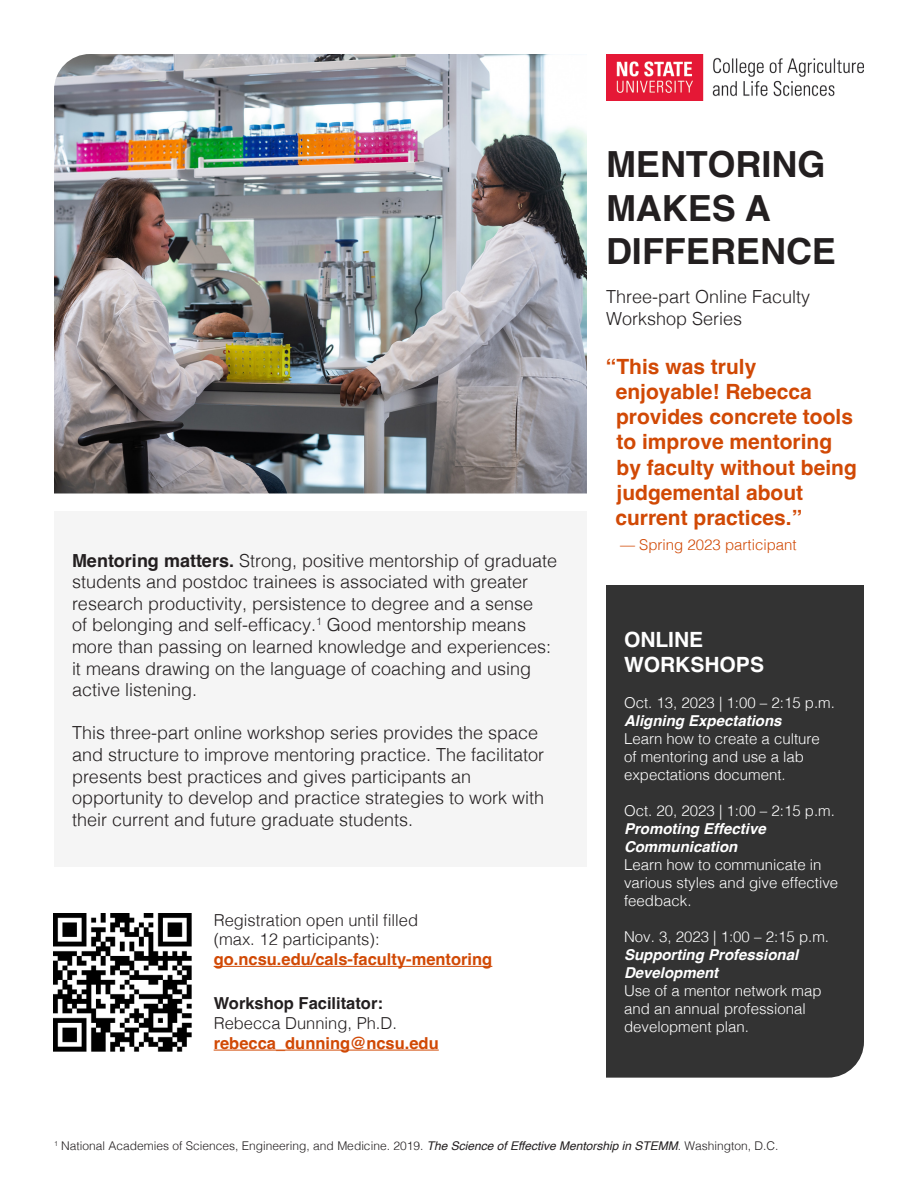
<style>
.page{position:relative;width:918px;height:1188px;background:#fff}
.page>*{position:absolute;margin:0;border:0;box-sizing:border-box;transform-origin:0 0}
.Heading_1{font:700 36px/43.2px "Helvetica";color:#231f20}
.Body_Copy_lg{font:700 21px/25.2px "Helvetica";color:#d14905}
.Heading_2{font:700 21px/25.2px "Helvetica";color:#fff}
.Body_Copy_lg-2{font:300 18px/21.6px "Helvetica";color:#231f20}
.Body_Copy{font:300 16.5px "Helvetica";color:#231f20}
.Body_Copy-2{font:700 16.5px "Helvetica";color:#d14905}
.Body_Copy-3{font:700 16.5px "Helvetica";color:#231f20}
.Body_Copy-4{font:300 15px/18px "Helvetica";color:#fff}
.Body_Copy-5{font:italic 700 15px/18px "Helvetica";color:#fff}
.Body_Copy_lg-3{font:300 15px "Helvetica";color:#d14905}
.Footnote{font:300 12px "Helvetica";color:#231f20}
.s1{font-weight:700}
.s2{font-weight:400;font-style:italic}
</style>
<div class="page">
<img style="left:606px;top:54px;width:258px;height:46px">
<img style="left:54px;top:54px;width:533px;height:440px">
<img style="left:54px;top:914px;width:138px;height:137px">
<div style="left:54px;top:512px;width:533px;height:355px;background:#f5f5f5"></div>
<div style="left:606px;top:585px;width:258px;height:493px;background:#333"></div>
<hr style="left:214px;top:1050px;width:225px;height:1px;background:#d14905">
<hr style="left:214px;top:966px;width:278px;height:1px;background:#d14905">
<p class="Body_Copy_lg-2" style="left:72px;top:548px;width:487px"><span class="s1">Mentoring matters.</span> Strong, positive mentorship of graduate students and postdoc trainees is associated with greater research productivity, persistence to degree and a sense<br>of belonging and self-efficacy.<sup>1</sup> Good mentorship means more than passing on learned knowledge and experiences: it means drawing on the language of coaching and using active listening.</p>
<p class="Body_Copy_lg-2" style="left:72px;top:721px;width:474px">This three-part online workshop series provides the space and structure to improve mentoring practice. The facilitator presents best practices and gives participants an</p>
<p class="Body_Copy_lg-2" style="left:72px;top:786px;width:474px">opportunity to develop and practice strategies to work with their current and future graduate students.</p>
<p class="Body_Copy" style="left:214px;top:906px;width:206px">Registration open until filled</p>
<p class="Body_Copy" style="left:214px;top:925px;width:167px">(max. 12 participants):</p>
<p class="Body_Copy-2" style="left:214px;top:949px;width:280px">go.ncsu.edu/cals-faculty-mentoring</p>
<p class="Body_Copy-3" style="left:214px;top:993px;width:171px">Workshop Facilitator:</p>
<p class="Body_Copy" style="left:214px;top:1009px;width:185px">Rebecca Dunning, Ph.D.</p>
<p class="Body_Copy-2" style="left:214px;top:1033px;width:227px">rebecca_dunning@ncsu.edu</p>
<p class="Heading_1" style="left:606px;top:147px;width:232px">MENTORING<br>MAKES A<br>DIFFERENCE</p>
<p class="Body_Copy_lg-2" style="left:606px;top:285px;width:206px">Three-part Online Faculty<br>Workshop Series</p>
<p class="Body_Copy_lg" style="left:615px;top:356px;width:243px;text-indent:-10px">“This was truly enjoyable! Rebecca provides concrete tools to improve mentoring by faculty without being judgemental about current practices.”</p>
<p class="Body_Copy_lg-3" style="left:620px;top:532px;width:178px">— Spring 2023 participant</p>
<p class="Heading_2" style="left:624px;top:629px;width:142px">ONLINE<br>WORKSHOPS</p>
<p class="Body_Copy-4" style="left:624px;top:692px;width:212px">Oct. 13, 2023 | 1:00 – 2:15 p.m.</p>
<p class="Body_Copy-5" style="left:624px;top:713px;width:159px">Aligning Expectations</p>
<p class="Body_Copy-4" style="left:624px;top:728px;width:197px">Learn how to create a culture of mentoring and use a lab expectations document.</p>
<p class="Body_Copy-4" style="left:624px;top:800px;width:212px">Oct. 20, 2023 | 1:00 – 2:15 p.m.</p>
<p class="Body_Copy-5" style="left:624px;top:821px;width:143px">Promoting Effective<br>Communication</p>
<p class="Body_Copy-4" style="left:624px;top:854px;width:216px">Learn how to communicate in various styles and give effective feedback.</p>
<p class="Body_Copy-4" style="left:624px;top:926px;width:207px">Nov. 3, 2023 | 1:00 – 2:15 p.m.</p>
<p class="Body_Copy-5" style="left:624px;top:947px;width:176px">Supporting Professional<br>Development</p>
<p class="Body_Copy-4" style="left:624px;top:980px;width:199px">Use of a mentor network map and an annual professional development plan.</p>
<p class="Footnote" style="left:54px;top:1135px;width:726px"><sup>1</sup> National Academies of Sciences, Engineering, and Medicine. 2019. <span class="s2">The Science of Effective Mentorship in STEMM</span>. Washington, D.C.</p>
</div>
